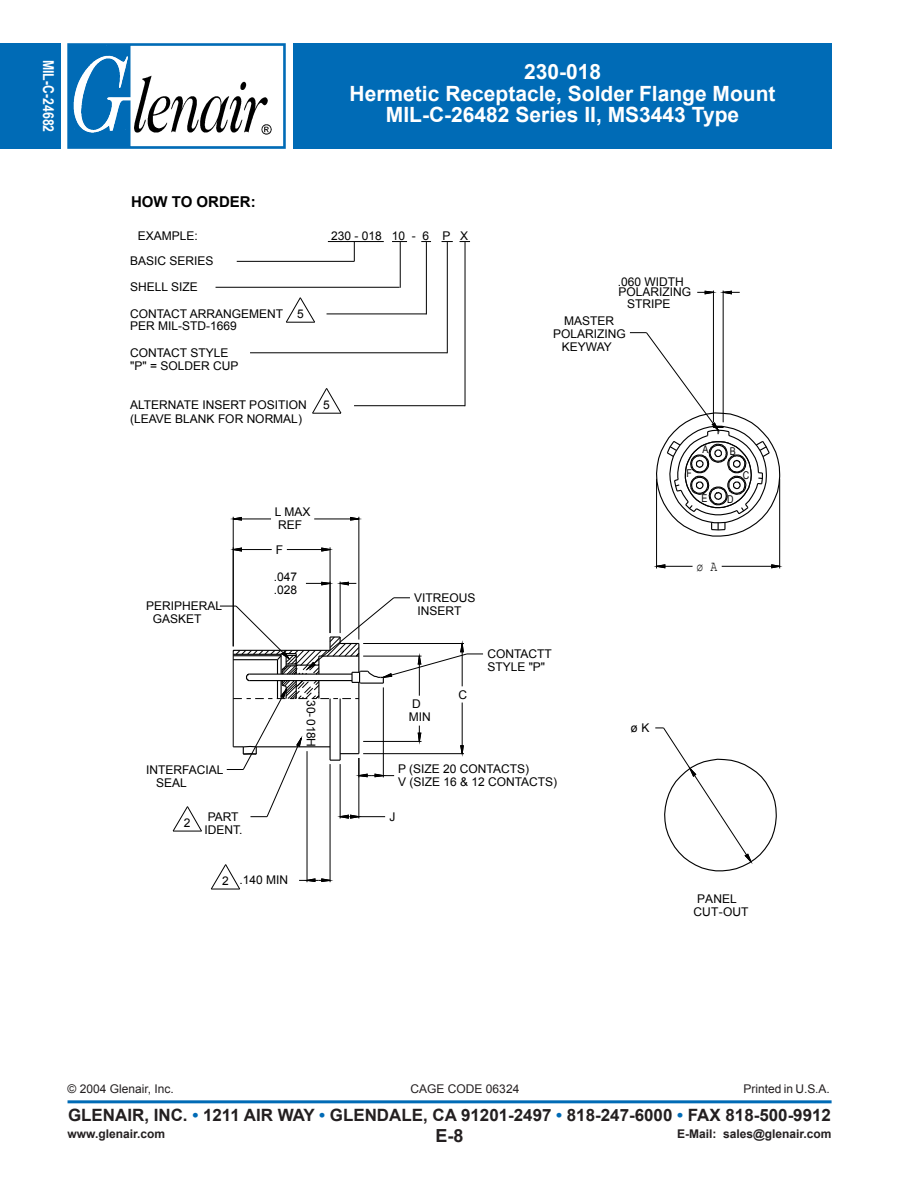
<style>
.page{position:relative;width:918px;height:1188px;background:#fff}
.page>*{position:absolute;margin:0;border:0;box-sizing:border-box;transform-origin:0 0}
.t1{font:700 21px "Arial";color:#fff}
.t2{font:700 18px "Arial";color:#231f20}
.t3{font:700 16.95px "Arial";color:#231f20}
.t4{font:700 15px "Arial Narrow";color:#fff}
.t5{font:700 15px "Arial";color:#000}
.t6{font:14.55px "Courier New";color:#000;scale:.78 1}
.t7{font:12px/12.9px "Arial";color:#000}
.t8{font:12px "Arial";color:#231f20}
.t9{font:700 12px "Arial";color:#231f20}
.t10{font:10.8px "Arial";color:#000;scale:.84 1}
.s1{color:#006bb6}
</style>
<div class="page">
<div style="left:293px;top:43px;width:539px;height:106px;background:#006bb6"></div>
<div style="left:0;top:43px;width:61px;height:106px;background:#006bb6"></div>
<img style="left:67px;top:43px;width:219px;height:106px">
<img style="left:133px;top:74px;width:140px;height:63px">
<hr style="left:68px;top:1100px;width:764px;height:3px;background:#006bb6">
<svg style="left:655px;top:727px;width:122px;height:145px"></svg>
<svg style="left:211px;top:864px;width:29px;height:26px"></svg>
<svg style="left:173px;top:806px;width:29px;height:26px"></svg>
<hr style="left:330px;top:764px;width:1px;height:118px;background:#000">
<hr style="left:307px;top:751px;width:1px;height:131px;background:#000">
<svg style="left:299px;top:879px;width:31px;height:3px"></svg>
<hr style="left:233px;top:517px;width:1px;height:129px;background:#000">
<hr style="left:359px;top:517px;width:1px;height:123px;background:#000">
<svg style="left:233px;top:517px;width:9px;height:2px"></svg>
<hr style="left:233px;top:519px;width:38px;height:1px;background:#000">
<svg style="left:350px;top:517px;width:9px;height:2px"></svg>
<hr style="left:314px;top:519px;width:45px;height:1px;background:#000">
<hr style="left:340px;top:582px;width:1px;height:51px;background:#000">
<svg style="left:306px;top:582px;width:24px;height:3px"></svg>
<svg style="left:340px;top:582px;width:16px;height:3px"></svg>
<hr style="left:330px;top:547px;width:1px;height:86px;background:#000">
<svg style="left:233px;top:548px;width:9px;height:3px"></svg>
<hr style="left:233px;top:549px;width:39px;height:1px;background:#000">
<svg style="left:321px;top:548px;width:9px;height:3px"></svg>
<hr style="left:287px;top:549px;width:43px;height:1px;background:#000">
<svg style="left:220px;top:597px;width:263px;height:222px"></svg>
<hr style="left:233px;top:650px;width:1px;height:97px;background:#000">
<hr style="left:779px;top:479px;width:1px;height:89px;background:#000">
<hr style="left:656px;top:479px;width:1px;height:89px;background:#000">
<svg style="left:771px;top:564px;width:9px;height:4px"></svg>
<hr style="left:722px;top:566px;width:58px;height:1px;background:#000">
<svg style="left:656px;top:564px;width:9px;height:4px"></svg>
<hr style="left:657px;top:566px;width:36px;height:1px;background:#000">
<hr style="left:713px;top:291px;width:1px;height:131px;background:#000">
<hr style="left:723px;top:291px;width:1px;height:131px;background:#000">
<svg style="left:697px;top:291px;width:17px;height:3px"></svg>
<svg style="left:723px;top:291px;width:17px;height:3px"></svg>
<svg style="left:630px;top:332px;width:151px;height:205px"></svg>
<hr style="left:328px;top:241px;width:56px;height:1px;background:#000">
<hr style="left:237px;top:261px;width:117px;height:1px;background:#000">
<hr style="left:216px;top:287px;width:184px;height:1px;background:#000">
<hr style="left:327px;top:314px;width:99px;height:1px;background:#000">
<hr style="left:250px;top:353px;width:197px;height:1px;background:#000">
<hr style="left:354px;top:405px;width:111px;height:1px;background:#000">
<svg style="left:392px;top:241px;width:15px;height:1px"></svg>
<svg style="left:354px;top:242px;width:1px;height:19px"></svg>
<hr style="left:400px;top:242px;width:1px;height:46px;background:#000">
<hr style="left:426px;top:242px;width:1px;height:72px;background:#000">
<hr style="left:447px;top:242px;width:1px;height:111px;background:#000">
<hr style="left:465px;top:242px;width:1px;height:164px;background:#000">
<svg style="left:286px;top:297px;width:29px;height:26px"></svg>
<svg style="left:312px;top:388px;width:29px;height:26px"></svg>
<p class="t4" style="left:60px;top:60px;width:74px;rotate:90deg">MIL-C-24682</p>
<p class="t5" style="left:131px;top:192px;width:126px">HOW TO ORDER:</p>
<p class="t1" style="left:524px;top:58px;width:79px">230-018</p>
<p class="t1" style="left:350px;top:80px;width:427px">Hermetic Receptacle, Solder Flange Mount</p>
<p class="t1" style="left:386px;top:101px;width:355px">MIL-C-26482 Series II, MS3443 Type</p>
<p class="t7" style="left:138px;top:230px;width:62px">EXAMPLE:</p>
<p class="t7" style="left:331px;top:230px;width:139px">230 - 018 10 - 6 P X</p>
<p class="t7" style="left:130px;top:248px;width:154px;line-height:26.2px">BASIC SERIES<br>SHELL SIZE<br>CONTACT ARRANGEMENT</p>
<p class="t7" style="left:130px;top:313px;width:108px;line-height:26.2px">PER MIL-STD-1669<br>CONTACT STYLE</p>
<p class="t7" style="left:130px;top:360px;width:110px">"P" = SOLDER CUP</p>
<p class="t7" style="left:130px;top:399px;width:178px;line-height:13.4px">ALTERNATE INSERT POSITION (LEAVE BLANK FOR NORMAL)</p>
<p class="t7" style="left:297px;top:308px;width:8px">5</p>
<p class="t7" style="left:323px;top:398px;width:8px">5</p>
<p class="t7" style="left:275px;top:506px;width:37px">L MAX<br>REF</p>
<p class="t7" style="left:153px;top:599px;width:71px;line-height:13.4px;text-indent:-7px">PERIPHERAL<br>GASKET</p>
<p class="t7" style="left:276px;top:543px;width:9px">F</p>
<p class="t7" style="left:274px;top:571px;width:25px">.047 .028</p>
<p class="t7" style="left:317px;top:700px;width:48px;rotate:90deg">30- 018H</p>
<p class="t7" style="left:414px;top:591px;width:63px;line-height:13.4px">VITREOUS<br>INSERT</p>
<p class="t7" style="left:409px;top:698px;width:23px">D<br>MIN</p>
<p class="t7" style="left:459px;top:688px;width:10px">C</p>
<p class="t7" style="left:618px;top:276px;width:75px;line-height:10.4px">.060 WIDTH<br>POLARIZING</p>
<p class="t7" style="left:627px;top:298px;width:45px">STRIPE</p>
<p class="t7" style="left:553px;top:314px;width:74px;text-align:center">MASTER<br>POLARIZING<br>KEYWAY</p>
<p class="t7" style="left:487px;top:648px;width:66px">CONTACTT<br>STYLE "P"</p>
<p class="t7" style="left:630px;top:722px;width:21px">ø K</p>
<p class="t10" style="left:687px;top:466px;width:8px">F</p>
<p class="t10" style="left:703px;top:442px;width:9px">A</p>
<p class="t10" style="left:730px;top:444px;width:9px">B</p>
<p class="t10" style="left:702px;top:491px;width:9px">E</p>
<p class="t10" style="left:727px;top:493px;width:9px">D</p>
<p class="t10" style="left:743px;top:468px;width:9px">C</p>
<p class="t6" style="left:697px;top:557px;width:28px">ø A</p>
<p class="t7" style="left:156px;top:763px;width:69px;text-indent:-10px">INTERFACIAL<br>SEAL</p>
<p class="t7" style="left:184px;top:817px;width:8px">2</p>
<p class="t7" style="left:204px;top:810px;width:40px">PART<br>IDENT.</p>
<p class="t7" style="left:222px;top:875px;width:8px">2</p>
<p class="t7" style="left:239px;top:874px;width:50px">.140 MIN</p>
<p class="t7" style="left:398px;top:763px;width:161px">P (SIZE 20 CONTACTS)<br>V (SIZE 16 &amp; 12 CONTACTS)</p>
<p class="t7" style="left:389px;top:810px;width:7px">J</p>
<p class="t7" style="left:693px;top:892px;width:57px;line-height:13.4px;text-indent:4px">PANEL<br>CUT-OUT</p>
<p class="t8" style="left:68px;top:1081px;width:108px">© 2004 Glenair, Inc.</p>
<p class="t8" style="left:411px;top:1081px;width:110px">CAGE CODE 06324</p>
<h2 class="t2" style="left:436px;top:1124px;width:30px">E-8</h2>
<p class="t9" style="left:677px;top:1126px;width:156px">E-Mail: sales@glenair.com</p>
<p class="t8" style="left:744px;top:1081px;width:88px">Printed in U.S.A.</p>
<h3 class="t3" style="left:68px;top:1104px;width:764px">GLENAIR, INC. <span class="s1">•</span> 1211 AIR WAY <span class="s1">•</span> GLENDALE, CA 91201-2497 <span class="s1">•</span> 818-247-6000 <span class="s1">•</span> FAX 818-500-9912</h3>
<p class="t9" style="left:68px;top:1126px;width:99px">www.glenair.com</p>
</div>
